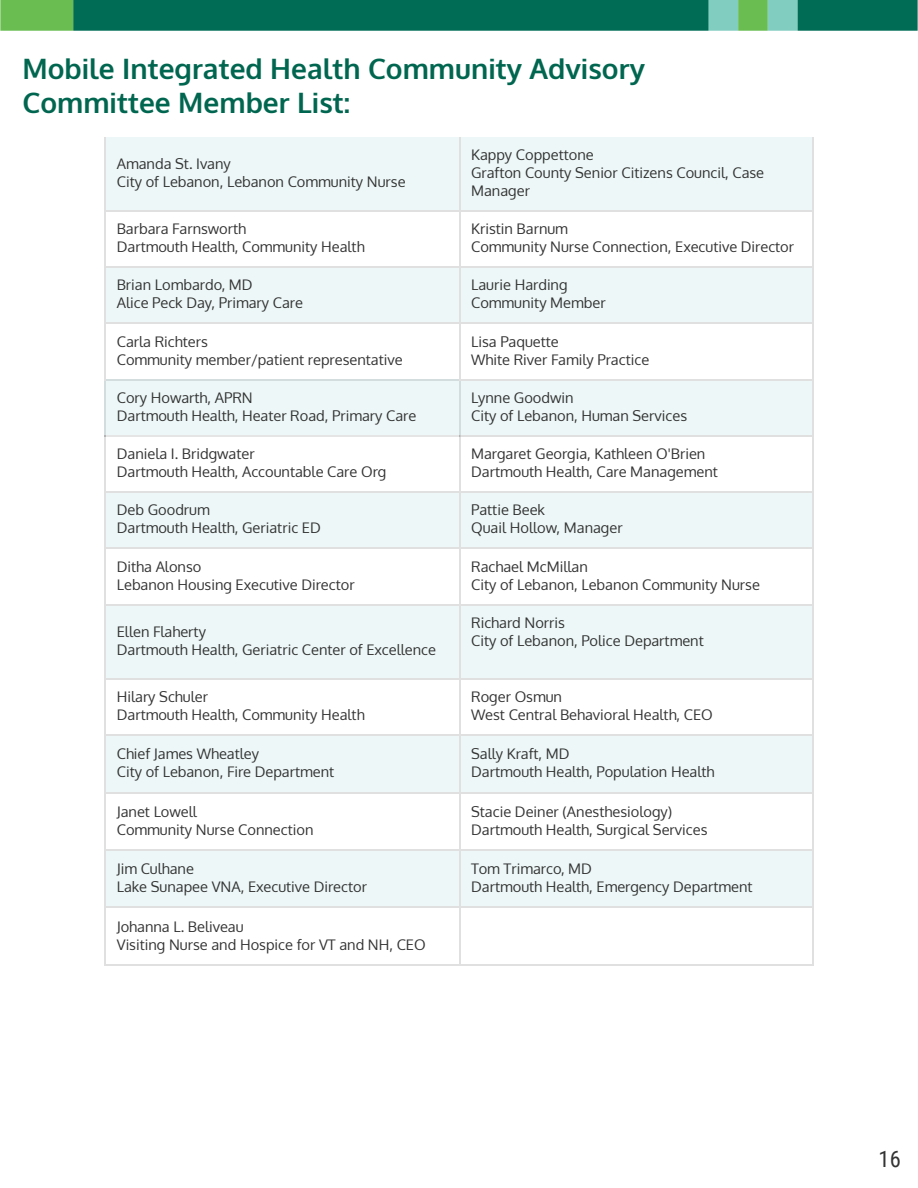
<style>
.page{position:relative;width:918px;height:1188px;background:#fff}
.page>*{position:absolute;margin:0;border:0;box-sizing:border-box;transform-origin:0 0}
.t1{font:700 28.2px/33.8px "Oxygen";color:#00664f}
.t2{font:22.5px "Roboto Condensed";color:#333}
.t3{font:14.7px/18px "Oxygen";color:#333}
</style>
<div class="page">
<img style="left:0;top:0;width:918px;height:30px">
<div style="left:105px;top:137px;width:354px;height:73px;background:#edf7f7"></div>
<div style="left:459px;top:137px;width:353px;height:73px;background:#edf7f7"></div>
<div style="left:105px;top:267px;width:354px;height:56px;background:#edf7f7"></div>
<div style="left:459px;top:267px;width:353px;height:56px;background:#edf7f7"></div>
<div style="left:105px;top:379px;width:354px;height:56px;background:#edf7f7"></div>
<div style="left:459px;top:379px;width:353px;height:56px;background:#edf7f7"></div>
<div style="left:105px;top:492px;width:354px;height:56px;background:#edf7f7"></div>
<div style="left:459px;top:492px;width:353px;height:56px;background:#edf7f7"></div>
<div style="left:105px;top:604px;width:354px;height:74px;background:#edf7f7"></div>
<div style="left:459px;top:604px;width:353px;height:74px;background:#edf7f7"></div>
<div style="left:105px;top:735px;width:354px;height:57px;background:#edf7f7"></div>
<div style="left:459px;top:735px;width:353px;height:57px;background:#edf7f7"></div>
<div style="left:105px;top:849px;width:354px;height:58px;background:#edf7f7"></div>
<div style="left:459px;top:849px;width:353px;height:58px;background:#edf7f7"></div>
<hr style="left:459px;top:964px;width:354px;height:1px;background:#e0e0e0">
<hr style="left:812px;top:907px;width:1px;height:58px;background:#e0e0e0">
<hr style="left:105px;top:964px;width:355px;height:1px;background:#e0e0e0">
<hr style="left:105px;top:907px;width:1px;height:58px;background:#e0e0e0">
<hr style="left:459px;top:907px;width:1px;height:58px;background:#e0e0e0">
<hr style="left:459px;top:907px;width:354px;height:1px;background:#e0e0e0">
<hr style="left:812px;top:849px;width:1px;height:59px;background:#e0e0e0">
<hr style="left:105px;top:907px;width:355px;height:1px;background:#e0e0e0">
<hr style="left:105px;top:849px;width:1px;height:59px;background:#e0e0e0">
<hr style="left:459px;top:849px;width:1px;height:59px;background:#e0e0e0">
<hr style="left:459px;top:849px;width:354px;height:1px;background:#e0e0e0">
<hr style="left:812px;top:792px;width:1px;height:58px;background:#e0e0e0">
<hr style="left:105px;top:849px;width:355px;height:1px;background:#e0e0e0">
<hr style="left:105px;top:792px;width:1px;height:58px;background:#e0e0e0">
<hr style="left:459px;top:792px;width:1px;height:58px;background:#e0e0e0">
<hr style="left:459px;top:792px;width:354px;height:1px;background:#e0e0e0">
<hr style="left:812px;top:735px;width:1px;height:58px;background:#e0e0e0">
<hr style="left:105px;top:792px;width:355px;height:1px;background:#e0e0e0">
<hr style="left:105px;top:735px;width:1px;height:58px;background:#e0e0e0">
<hr style="left:459px;top:735px;width:1px;height:58px;background:#e0e0e0">
<hr style="left:459px;top:735px;width:354px;height:1px;background:#e0e0e0">
<hr style="left:812px;top:678px;width:1px;height:58px;background:#e0e0e0">
<hr style="left:105px;top:735px;width:355px;height:1px;background:#e0e0e0">
<hr style="left:105px;top:678px;width:1px;height:58px;background:#e0e0e0">
<hr style="left:459px;top:678px;width:1px;height:58px;background:#e0e0e0">
<hr style="left:459px;top:678px;width:354px;height:1px;background:#e0e0e0">
<hr style="left:812px;top:604px;width:1px;height:75px;background:#e0e0e0">
<hr style="left:105px;top:678px;width:355px;height:1px;background:#e0e0e0">
<hr style="left:105px;top:604px;width:1px;height:75px;background:#e0e0e0">
<hr style="left:459px;top:604px;width:1px;height:75px;background:#e0e0e0">
<hr style="left:459px;top:604px;width:354px;height:1px;background:#e0e0e0">
<hr style="left:812px;top:548px;width:1px;height:57px;background:#e0e0e0">
<hr style="left:105px;top:604px;width:355px;height:1px;background:#e0e0e0">
<hr style="left:105px;top:548px;width:1px;height:57px;background:#e0e0e0">
<hr style="left:459px;top:548px;width:1px;height:57px;background:#e0e0e0">
<hr style="left:459px;top:548px;width:354px;height:1px;background:#e0e0e0">
<hr style="left:812px;top:492px;width:1px;height:57px;background:#e0e0e0">
<hr style="left:105px;top:548px;width:355px;height:1px;background:#e0e0e0">
<hr style="left:105px;top:492px;width:1px;height:57px;background:#e0e0e0">
<hr style="left:459px;top:492px;width:1px;height:57px;background:#e0e0e0">
<hr style="left:459px;top:492px;width:354px;height:1px;background:#e0e0e0">
<hr style="left:812px;top:435px;width:1px;height:58px;background:#e0e0e0">
<hr style="left:105px;top:492px;width:355px;height:1px;background:#e0e0e0">
<hr style="left:105px;top:435px;width:1px;height:58px;background:#e0e0e0">
<hr style="left:459px;top:435px;width:1px;height:58px;background:#e0e0e0">
<hr style="left:459px;top:435px;width:354px;height:1px;background:#e0e0e0">
<hr style="left:812px;top:379px;width:1px;height:57px;background:#e0e0e0">
<hr style="left:105px;top:435px;width:355px;height:1px;background:#e5e5e5">
<hr style="left:105px;top:379px;width:1px;height:57px;background:#d4dddd">
<hr style="left:459px;top:379px;width:1px;height:57px;background:#d4dddd">
<hr style="left:459px;top:379px;width:354px;height:1px;background:#e0e0e0">
<hr style="left:812px;top:323px;width:1px;height:57px;background:#e0e0e0">
<hr style="left:105px;top:379px;width:355px;height:1px;background:#d4dddd">
<hr style="left:105px;top:323px;width:1px;height:57px;background:#e0e0e0">
<hr style="left:459px;top:323px;width:1px;height:57px;background:#e0e0e0">
<hr style="left:459px;top:323px;width:354px;height:1px;background:#e0e0e0">
<hr style="left:812px;top:267px;width:1px;height:57px;background:#e0e0e0">
<hr style="left:105px;top:323px;width:355px;height:1px;background:#e0e0e0">
<hr style="left:105px;top:267px;width:1px;height:57px;background:#e0e0e0">
<hr style="left:459px;top:267px;width:1px;height:57px;background:#e0e0e0">
<hr style="left:459px;top:267px;width:354px;height:1px;background:#e0e0e0">
<hr style="left:812px;top:210px;width:1px;height:58px;background:#e0e0e0">
<hr style="left:105px;top:267px;width:355px;height:1px;background:#e0e0e0">
<hr style="left:105px;top:210px;width:1px;height:58px;background:#e0e0e0">
<hr style="left:459px;top:210px;width:1px;height:58px;background:#e0e0e0">
<hr style="left:459px;top:210px;width:354px;height:1px;background:#e0e0e0">
<hr style="left:812px;top:137px;width:1px;height:74px;background:#e0e0e0">
<hr style="left:105px;top:210px;width:355px;height:1px;background:#e0e0e0">
<hr style="left:105px;top:137px;width:1px;height:74px;background:#e0e0e0">
<hr style="left:459px;top:137px;width:1px;height:74px;background:#e0e0e0">
<h1 class="t1" style="left:22px;top:52px;width:624px">Mobile Integrated Health Community Advisory<br>Committee Member List:</h1>
<p class="t3" style="left:117px;top:155px;width:290px">Amanda St. Ivany<br>City of Lebanon, Lebanon Community Nurse</p>
<p class="t3" style="left:471px;top:146px;width:295px">Kappy Coppettone<br>Grafton County Senior Citizens Council, Case<br>Manager</p>
<p class="t3" style="left:117px;top:220px;width:249px">Barbara Farnsworth<br>Dartmouth Health, Community Health</p>
<p class="t3" style="left:471px;top:220px;width:325px">Kristin Barnum<br>Community Nurse Connection, Executive Director</p>
<p class="t3" style="left:117px;top:276px;width:188px">Brian Lombardo, MD<br>Alice Peck Day, Primary Care</p>
<p class="t3" style="left:471px;top:276px;width:136px">Laurie Harding<br>Community Member</p>
<p class="t3" style="left:117px;top:332px;width:287px">Carla Richters<br>Community member/patient representative</p>
<p class="t3" style="left:471px;top:332px;width:180px">Lisa Paquette<br>White River Family Practice</p>
<p class="t3" style="left:117px;top:389px;width:301px">Cory Howarth, APRN<br>Dartmouth Health, Heater Road, Primary Care</p>
<p class="t3" style="left:471px;top:389px;width:217px">Lynne Goodwin<br>City of Lebanon, Human Services</p>
<p class="t3" style="left:117px;top:445px;width:271px">Daniela I. Bridgwater<br>Dartmouth Health, Accountable Care Org</p>
<p class="t3" style="left:471px;top:445px;width:248px">Margaret Georgia, Kathleen O'Brien<br>Dartmouth Health, Care Management</p>
<p class="t3" style="left:117px;top:501px;width:206px">Deb Goodrum<br>Dartmouth Health, Geriatric ED</p>
<p class="t3" style="left:471px;top:501px;width:153px">Pattie Beek<br>Quail Hollow, Manager</p>
<p class="t3" style="left:117px;top:557px;width:239px">Ditha Alonso<br>Lebanon Housing Executive Director</p>
<p class="t3" style="left:471px;top:557px;width:290px">Rachael McMillan<br>City of Lebanon, Lebanon Community Nurse</p>
<p class="t3" style="left:117px;top:623px;width:321px">Ellen Flaherty<br>Dartmouth Health, Geriatric Center of Excellence</p>
<p class="t3" style="left:471px;top:614px;width:234px">Richard Norris<br>City of Lebanon, Police Department</p>
<p class="t3" style="left:117px;top:688px;width:249px">Hilary Schuler<br>Dartmouth Health, Community Health</p>
<p class="t3" style="left:471px;top:688px;width:243px">Roger Osmun<br>West Central Behavioral Health, CEO</p>
<p class="t3" style="left:117px;top:745px;width:219px">Chief James Wheatley<br>City of Lebanon, Fire Department</p>
<p class="t3" style="left:471px;top:745px;width:245px">Sally Kraft, MD<br>Dartmouth Health, Population Health</p>
<p class="t3" style="left:117px;top:803px;width:198px">Janet Lowell<br>Community Nurse Connection</p>
<p class="t3" style="left:471px;top:803px;width:238px">Stacie Deiner (Anesthesiology)<br>Dartmouth Health, Surgical Services</p>
<p class="t3" style="left:117px;top:860px;width:252px">Jim Culhane<br>Lake Sunapee VNA, Executive Director</p>
<p class="t3" style="left:471px;top:860px;width:283px">Tom Trimarco, MD<br>Dartmouth Health, Emergency Department</p>
<p class="t3" style="left:117px;top:917px;width:310px">Johanna L. Beliveau<br>Visiting Nurse and Hospice for VT and NH, CEO</p>
<h2 class="t2" style="left:879px;top:1143px;width:24px">16</h2>
</div>
